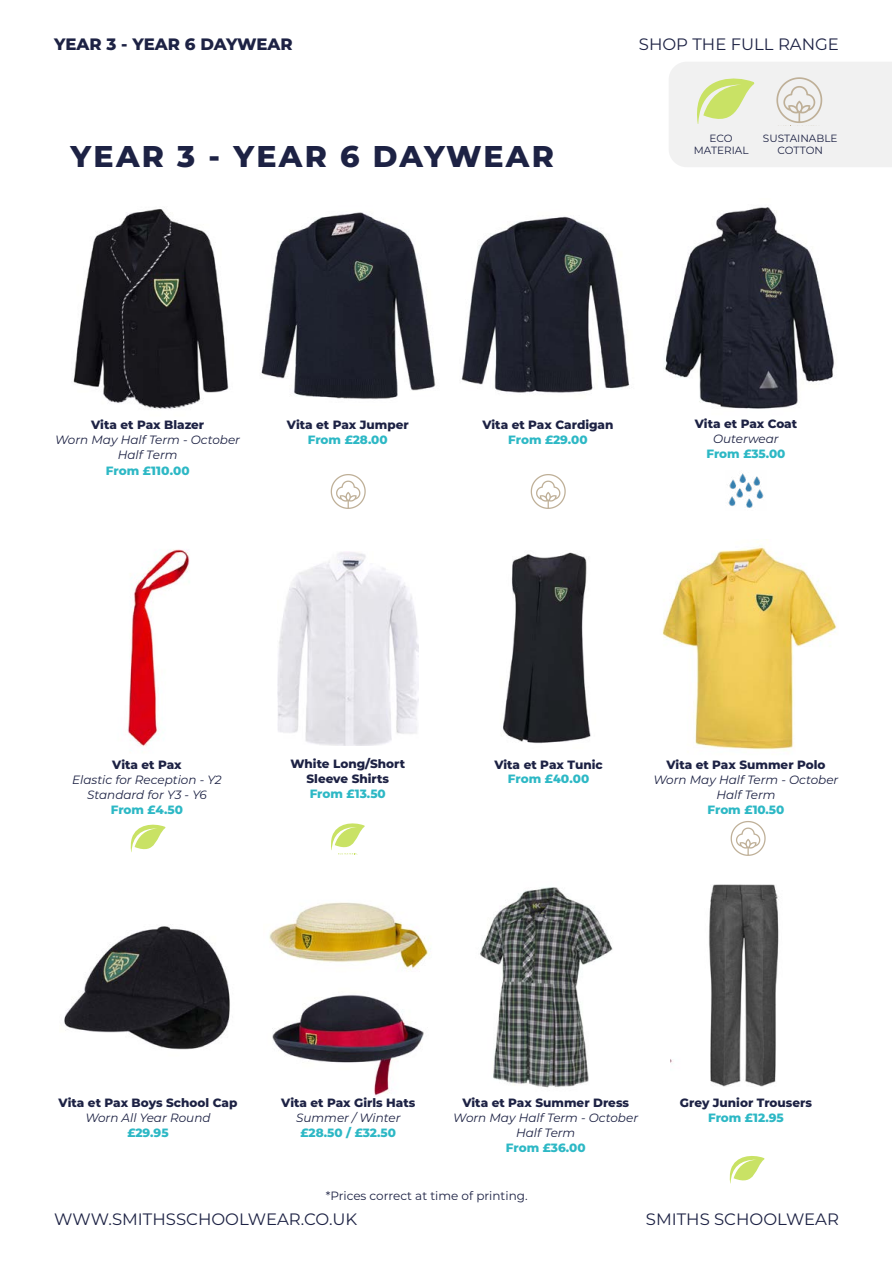
<style>
.page{position:relative;width:893px;height:1263px;background:#fff}
.page>*{position:absolute;margin:0;border:0;box-sizing:border-box;transform-origin:0 0}
.t1{font:800 30px "Montserrat";letter-spacing:.075em;color:#1d2244}
.t2{font:16.5px "Montserrat";color:#1d2244}
.t3{font:800 16.5px "Montserrat";color:#1d2244}
.t4{font:800 12px/15px "Montserrat";color:#1d2244;text-align:center}
.t5{font:italic 12px/15px "Montserrat";color:#1d2244;text-align:center}
.t6{font:800 12px "Montserrat";color:#2db8c5}
.t7{font:12px "Montserrat";color:#1d2244}
.t8{font:10.5px/12px "Montserrat";color:#1d2244;text-align:center}
</style>
<div class="page">
<svg style="left:669px;top:62px;width:223px;height:105px"></svg>
<img style="left:73px;top:209px;width:156px;height:200px">
<img style="left:261px;top:212px;width:175px;height:187px">
<img style="left:461px;top:216px;width:169px;height:177px">
<img style="left:503px;top:552px;width:88px;height:192px">
<img style="left:662px;top:539px;width:175px;height:212px">
<svg style="left:331px;top:474px;width:35px;height:35px"></svg>
<svg style="left:531px;top:474px;width:35px;height:35px"></svg>
<img style="left:127px;top:549px;width:63px;height:200px">
<svg style="left:130px;top:824px;width:36px;height:28px"></svg>
<img style="left:480px;top:887px;width:133px;height:201px">
<img style="left:670px;top:884px;width:109px;height:203px">
<svg style="left:729px;top:1156px;width:36px;height:28px"></svg>
<img style="left:664px;top:207px;width:170px;height:202px">
<img style="left:277px;top:552px;width:141px;height:193px">
<svg style="left:331px;top:823px;width:34px;height:31px"></svg>
<img style="left:64px;top:926px;width:166px;height:124px">
<img style="left:269px;top:902px;width:162px;height:69px">
<img style="left:272px;top:995px;width:152px;height:101px">
<img style="left:728px;top:473px;width:36px;height:35px">
<svg style="left:731px;top:821px;width:35px;height:35px"></svg>
<h2 class="t3" style="left:54px;top:32px;width:240px">YEAR 3 - YEAR 6 DAYWEAR</h2>
<h2 class="t2" style="left:639px;top:33px;width:202px">SHOP THE FULL RANGE</h2>
<h1 class="t1" style="left:71px;top:135px;width:485px">YEAR 3 - YEAR 6 DAYWEAR</h1>
<p class="t8" style="left:694px;top:132px;width:56px">ECO<br>MATERIAL</p>
<p class="t8" style="left:763px;top:132px;width:76px">SUSTAINABLE<br>COTTON</p>
<p class="t4" style="left:91px;top:416px;width:115px">Vita et Pax Blazer</p>
<p class="t5" style="left:55px;top:431px;width:186px">Worn May Half Term - October<br>Half Term</p>
<p class="t6" style="left:106px;top:462px;width:85px">From £110.00</p>
<p class="t4" style="left:287px;top:416px;width:123px">Vita et Pax Jumper</p>
<p class="t6" style="left:308px;top:430px;width:81px">From £28.00</p>
<p class="t4" style="left:482px;top:416px;width:133px">Vita et Pax Cardigan</p>
<p class="t6" style="left:508px;top:431px;width:81px">From £29.00</p>
<p class="t4" style="left:695px;top:416px;width:104px">Vita et Pax Coat</p>
<p class="t5" style="left:713px;top:431px;width:67px">Outerwear</p>
<p class="t6" style="left:706px;top:445px;width:80px">From £35.00</p>
<p class="t4" style="left:112px;top:756px;width:71px">Vita et Pax</p>
<p class="t5" style="left:72px;top:771px;width:151px">Elastic for Reception - Y2<br>Standard for Y3 - Y6</p>
<p class="t6" style="left:111px;top:800px;width:74px">From £4.50</p>
<p class="t4" style="left:290px;top:756px;width:116px">White Long/Short<br>Sleeve Shirts</p>
<p class="t6" style="left:310px;top:785px;width:78px">From £13.50</p>
<p class="t4" style="left:494px;top:757px;width:110px">Vita et Pax Tunic</p>
<p class="t6" style="left:508px;top:770px;width:83px">From £40.00</p>
<p class="t4" style="left:666px;top:756px;width:161px">Vita et Pax Summer Polo</p>
<p class="t5" style="left:654px;top:771px;width:186px">Worn May Half Term - October<br>Half Term</p>
<p class="t6" style="left:707px;top:800px;width:78px">From £10.50</p>
<p class="t4" style="left:59px;top:1095px;width:180px">Vita et Pax Boys School Cap</p>
<p class="t5" style="left:85px;top:1110px;width:127px">Worn All Year Round</p>
<p class="t6" style="left:127px;top:1124px;width:43px">£29.95</p>
<p class="t4" style="left:281px;top:1095px;width:136px">Vita et Pax Girls Hats</p>
<p class="t5" style="left:296px;top:1110px;width:106px">Summer / Winter</p>
<p class="t6" style="left:300px;top:1124px;width:97px">£28.50 / £32.50</p>
<p class="t4" style="left:462px;top:1095px;width:168px">Vita et Pax Summer Dress</p>
<p class="t5" style="left:453px;top:1110px;width:186px">Worn May Half Term - October<br>Half Term</p>
<p class="t6" style="left:506px;top:1139px;width:81px">From £36.00</p>
<p class="t7" style="left:326px;top:1187px;width:203px">*Prices correct at time of printing.</p>
<p class="t4" style="left:680px;top:1095px;width:134px">Grey Junior Trousers</p>
<p class="t6" style="left:708px;top:1109px;width:77px">From £12.95</p>
<h2 class="t2" style="left:54px;top:1208px;width:305px">WWW.SMITHSSCHOOLWEAR.CO.UK</h2>
<h2 class="t2" style="left:646px;top:1208px;width:195px">SMITHS SCHOOLWEAR</h2>
</div>
